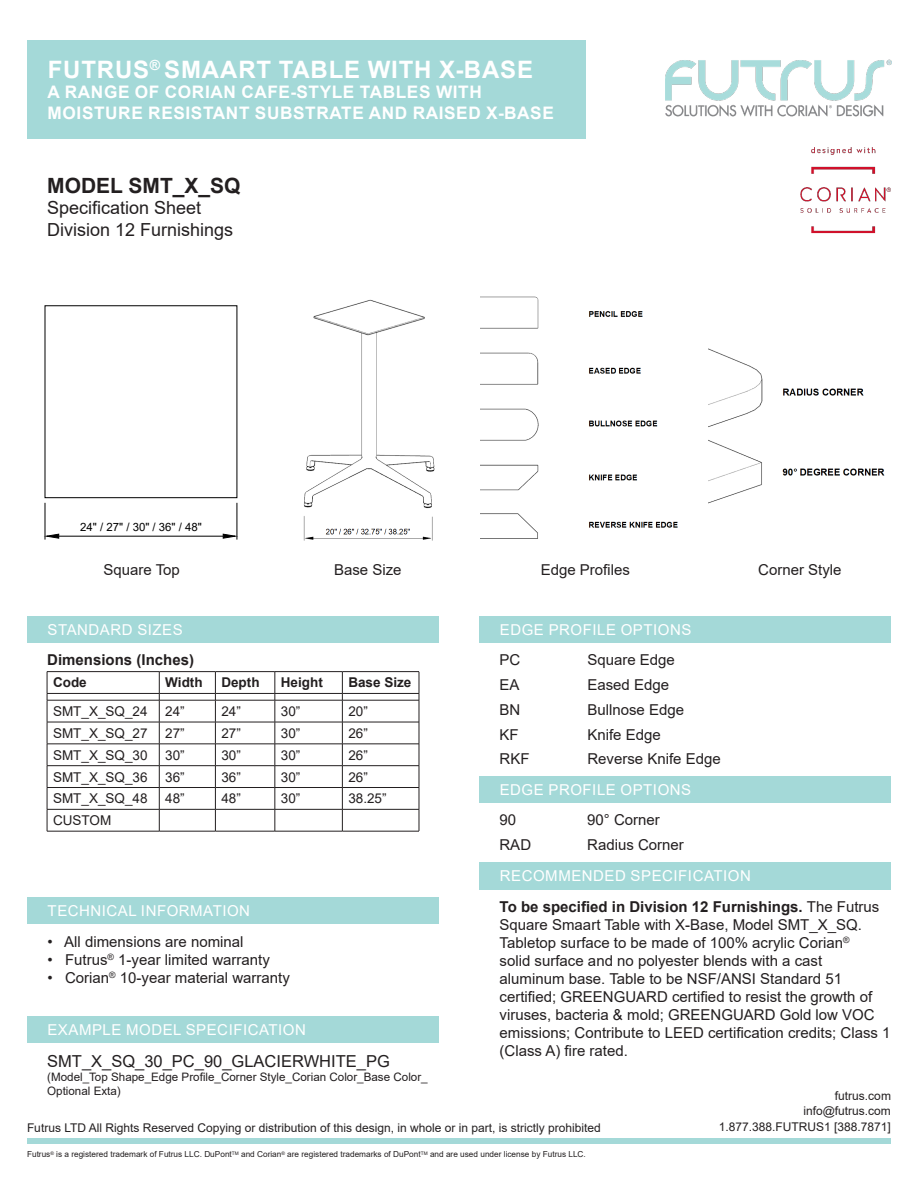
<style>
.page{position:relative;width:918px;height:1188px;background:#fff}
.page>*{position:absolute;margin:0;border:0;box-sizing:border-box;transform-origin:0 0}
.t1{font:700 24px "Arial";letter-spacing:.035em;color:#fff}
.t2{font:700 21px "Arial";color:#231f20}
.t3{font:18px "Arial";color:#231f20}
.t4{font:700 17.25px/20.7px "Arial";letter-spacing:.035em;color:#fff}
.t5{font:16.5px "Arial";color:#231f20}
.t6{font:15px/18px "Arial";color:#231f20}
.t7{font:15px "Arial";letter-spacing:.035em;color:#fff}
.t8{font:700 15px "Arial";color:#231f20}
.t9{font:13.5px "Arial";color:#231f20}
.t10{font:700 13.5px "Arial";color:#231f20}
.t11{font:12px/15.8px "Arial";color:#231f20;text-align:right}
.t12{font:11.7px/14px "Arial";color:#231f20}
.t13{font:11.4px "Arial";color:#000}
.t14{font:8.25px "Arial";color:#231f20}
.s1{font-weight:700}
</style>
<div class="page">
<div style="left:27px;top:40px;width:558px;height:99px;background:#a4d9d8"></div>
<div style="left:27px;top:1138px;width:864px;height:6px;background:#a4d9d8"></div>
<img style="left:666px;top:60px;width:225px;height:57px">
<img style="left:800px;top:147px;width:91px;height:87px">
<div style="left:27px;top:1016px;width:412px;height:27px;background:#a4d9d8"></div>
<hr style="left:45px;top:503px;width:1px;height:33px;background:#000">
<hr style="left:237px;top:503px;width:1px;height:33px;background:#000">
<hr style="left:59px;top:536px;width:164px;height:1px;background:#000">
<svg style="left:45px;top:534px;width:14px;height:6px"></svg>
<svg style="left:223px;top:534px;width:15px;height:6px"></svg>
<div style="left:27px;top:616px;width:412px;height:27px;background:#a4d9d8"></div>
<svg style="left:275px;top:672px;width:1px;height:159px"></svg>
<svg style="left:342px;top:672px;width:1px;height:159px"></svg>
<svg style="left:419px;top:672px;width:1px;height:159px"></svg>
<svg style="left:215px;top:672px;width:1px;height:159px"></svg>
<svg style="left:159px;top:672px;width:1px;height:159px"></svg>
<hr style="left:47px;top:671px;width:112px;height:1px;background:#231f20">
<hr style="left:159px;top:671px;width:56px;height:1px;background:#231f20">
<hr style="left:215px;top:671px;width:60px;height:1px;background:#231f20">
<hr style="left:275px;top:671px;width:67px;height:1px;background:#231f20">
<hr style="left:342px;top:671px;width:77px;height:1px;background:#231f20">
<hr style="left:47px;top:693px;width:112px;height:1px;background:#231f20">
<hr style="left:159px;top:693px;width:56px;height:1px;background:#231f20">
<hr style="left:215px;top:693px;width:60px;height:1px;background:#231f20">
<hr style="left:275px;top:693px;width:67px;height:1px;background:#231f20">
<hr style="left:342px;top:693px;width:77px;height:1px;background:#231f20">
<hr style="left:47px;top:700px;width:112px;height:1px;background:#231f20">
<hr style="left:159px;top:700px;width:56px;height:1px;background:#231f20">
<hr style="left:215px;top:700px;width:60px;height:1px;background:#231f20">
<hr style="left:275px;top:700px;width:67px;height:1px;background:#231f20">
<hr style="left:342px;top:700px;width:77px;height:1px;background:#231f20">
<hr style="left:47px;top:722px;width:112px;height:1px;background:#231f20">
<hr style="left:159px;top:722px;width:56px;height:1px;background:#231f20">
<hr style="left:215px;top:722px;width:60px;height:1px;background:#231f20">
<hr style="left:275px;top:722px;width:67px;height:1px;background:#231f20">
<hr style="left:342px;top:722px;width:77px;height:1px;background:#231f20">
<hr style="left:47px;top:744px;width:112px;height:1px;background:#231f20">
<hr style="left:159px;top:744px;width:56px;height:1px;background:#231f20">
<hr style="left:215px;top:744px;width:60px;height:1px;background:#231f20">
<hr style="left:275px;top:744px;width:67px;height:1px;background:#231f20">
<hr style="left:342px;top:744px;width:77px;height:1px;background:#231f20">
<hr style="left:47px;top:765px;width:112px;height:1px;background:#231f20">
<hr style="left:159px;top:765px;width:56px;height:1px;background:#231f20">
<hr style="left:215px;top:765px;width:60px;height:1px;background:#231f20">
<hr style="left:275px;top:765px;width:67px;height:1px;background:#231f20">
<hr style="left:342px;top:765px;width:77px;height:1px;background:#231f20">
<hr style="left:47px;top:787px;width:112px;height:1px;background:#231f20">
<hr style="left:159px;top:787px;width:56px;height:1px;background:#231f20">
<hr style="left:215px;top:787px;width:60px;height:1px;background:#231f20">
<hr style="left:275px;top:787px;width:67px;height:1px;background:#231f20">
<hr style="left:342px;top:787px;width:77px;height:1px;background:#231f20">
<hr style="left:47px;top:809px;width:112px;height:1px;background:#231f20">
<svg style="left:47px;top:672px;width:1px;height:159px"></svg>
<hr style="left:159px;top:809px;width:56px;height:1px;background:#231f20">
<hr style="left:215px;top:809px;width:60px;height:1px;background:#231f20">
<hr style="left:275px;top:809px;width:67px;height:1px;background:#231f20">
<hr style="left:342px;top:809px;width:77px;height:1px;background:#231f20">
<hr style="left:47px;top:831px;width:112px;height:1px;background:#231f20">
<hr style="left:159px;top:831px;width:56px;height:1px;background:#231f20">
<hr style="left:215px;top:831px;width:60px;height:1px;background:#231f20">
<hr style="left:275px;top:831px;width:67px;height:1px;background:#231f20">
<hr style="left:342px;top:831px;width:77px;height:1px;background:#231f20">
<div style="left:27px;top:897px;width:412px;height:27px;background:#a4d9d8"></div>
<img style="left:303px;top:299px;width:132px;height:242px">
<img style="left:481px;top:296px;width:197px;height:243px">
<div style="left:479px;top:862px;width:412px;height:27px;background:#a4d9d8"></div>
<div style="left:479px;top:616px;width:412px;height:27px;background:#a4d9d8"></div>
<div style="left:479px;top:776px;width:412px;height:27px;background:#a4d9d8"></div>
<img style="left:709px;top:348px;width:176px;height:155px">
<h1 class="t1" style="left:48px;top:52px;width:487px">FUTRUS<sup>®</sup> SMAART TABLE WITH X-BASE</h1>
<p class="t4" style="left:48px;top:82px;width:508px">A RANGE OF CORIAN CAFE-STYLE TABLES WITH<br>MOISTURE RESISTANT SUBSTRATE AND RAISED X-BASE</p>
<p class="t2" style="left:47px;top:170px;width:195px">MODEL SMT_X_SQ</p>
<p class="t3" style="left:47px;top:196px;width:156px">Specification Sheet</p>
<p class="t3" style="left:47px;top:217px;width:188px">Division 12 Furnishings</p>
<p class="t13" style="left:80px;top:519px;width:123px">24" / 27" / 30" / 36" / 48"</p>
<p class="t6" style="left:104px;top:561px;width:78px">Square Top</p>
<p class="t6" style="left:334px;top:561px;width:69px">Base Size</p>
<p class="t6" style="left:541px;top:561px;width:91px">Edge Profiles</p>
<p class="t6" style="left:758px;top:561px;width:85px">Corner Style</p>
<p class="t7" style="left:48px;top:619px;width:137px">STANDARD SIZES</p>
<p class="t8" style="left:47px;top:650px;width:148px">Dimensions (Inches)</p>
<p class="t10" style="left:53px;top:673px;width:35px">Code</p>
<p class="t10" style="left:165px;top:673px;width:39px">Width</p>
<p class="t10" style="left:221px;top:673px;width:40px">Depth</p>
<p class="t10" style="left:281px;top:673px;width:43px">Height</p>
<p class="t10" style="left:348px;top:673px;width:65px">Base Size</p>
<p class="t9" style="left:53px;top:702px;width:96px">SMT_X_SQ_24</p>
<p class="t9" style="left:165px;top:702px;width:21px">24”</p>
<p class="t9" style="left:221px;top:702px;width:21px">24”</p>
<p class="t9" style="left:281px;top:702px;width:21px">30”</p>
<p class="t9" style="left:348px;top:702px;width:21px">20”</p>
<p class="t9" style="left:53px;top:724px;width:96px">SMT_X_SQ_27</p>
<p class="t9" style="left:165px;top:724px;width:21px">27”</p>
<p class="t9" style="left:221px;top:724px;width:21px">27”</p>
<p class="t9" style="left:281px;top:724px;width:21px">30”</p>
<p class="t9" style="left:348px;top:724px;width:21px">26”</p>
<p class="t9" style="left:53px;top:746px;width:96px">SMT_X_SQ_30</p>
<p class="t9" style="left:165px;top:746px;width:21px">30”</p>
<p class="t9" style="left:221px;top:746px;width:21px">30”</p>
<p class="t9" style="left:281px;top:746px;width:21px">30”</p>
<p class="t9" style="left:348px;top:746px;width:21px">26”</p>
<p class="t9" style="left:53px;top:767px;width:96px">SMT_X_SQ_36</p>
<p class="t9" style="left:165px;top:767px;width:21px">36”</p>
<p class="t9" style="left:221px;top:767px;width:21px">36”</p>
<p class="t9" style="left:281px;top:767px;width:21px">30”</p>
<p class="t9" style="left:348px;top:767px;width:21px">26”</p>
<p class="t9" style="left:53px;top:789px;width:96px">SMT_X_SQ_48</p>
<p class="t9" style="left:165px;top:789px;width:21px">48”</p>
<p class="t9" style="left:221px;top:789px;width:21px">48”</p>
<p class="t9" style="left:281px;top:789px;width:21px">30”</p>
<p class="t9" style="left:348px;top:789px;width:40px">38.25”</p>
<p class="t9" style="left:53px;top:811px;width:60px">CUSTOM</p>
<p class="t7" style="left:500px;top:619px;width:193px">EDGE PROFILE OPTIONS</p>
<p class="t6" style="left:500px;top:651px;width:22px">PC</p>
<p class="t6" style="left:587px;top:651px;width:89px">Square Edge</p>
<p class="t6" style="left:500px;top:676px;width:22px">EA</p>
<p class="t6" style="left:587px;top:676px;width:83px">Eased Edge</p>
<p class="t6" style="left:500px;top:701px;width:22px">BN</p>
<p class="t6" style="left:587px;top:701px;width:98px">Bullnose Edge</p>
<p class="t6" style="left:500px;top:725px;width:21px">KF</p>
<p class="t6" style="left:587px;top:725px;width:75px">Knife Edge</p>
<p class="t6" style="left:500px;top:750px;width:31px">RKF</p>
<p class="t6" style="left:587px;top:750px;width:135px">Reverse Knife Edge</p>
<p class="t7" style="left:500px;top:779px;width:193px">EDGE PROFILE OPTIONS</p>
<p class="t6" style="left:500px;top:811px;width:18px">90</p>
<p class="t6" style="left:587px;top:811px;width:74px">90° Corner</p>
<p class="t6" style="left:500px;top:836px;width:33px">RAD</p>
<p class="t6" style="left:587px;top:836px;width:98px">Radius Corner</p>
<p class="t7" style="left:500px;top:865px;width:252px">RECOMMENDED SPECIFICATION</p>
<p class="t6" style="left:500px;top:898px;width:392px"><span class="s1">To be specified in Division 12 Furnishings.</span> The Futrus Square Smaart Table with X-Base, Model SMT_X_SQ.<br>Tabletop surface to be made of 100% acrylic Corian<sup>®<br></sup>solid surface and no polyester blends with a cast aluminum base. Table to be NSF/ANSI Standard 51 certified; GREENGUARD certified to resist the growth of viruses, bacteria &amp; mold; GREENGUARD Gold low VOC emissions; Contribute to LEED certification credits; Class 1 (Class A) fire rated.</p>
<p class="t7" style="left:48px;top:900px;width:204px">TECHNICAL INFORMATION</p>
<p class="t6" style="left:47px;top:932px;width:198px">• All dimensions are nominal</p>
<p class="t6" style="left:47px;top:950px;width:224px">• Futrus<sup>®</sup> 1-year limited warranty</p>
<p class="t6" style="left:47px;top:968px;width:244px">• Corian<sup>®</sup> 10-year material warranty</p>
<p class="t7" style="left:47px;top:1019px;width:260px">EXAMPLE MODEL SPECIFICATION</p>
<p class="t5" style="left:47px;top:1050px;width:344px">SMT_X_SQ_30_PC_90_GLACIERWHITE_PG</p>
<p class="t12" style="left:47px;top:1070px;width:382px">(Model_Top Shape_Edge Profile_Corner Style_Corian Color_Base Color_<br>Optional Exta)</p>
<p class="t11" style="left:719px;top:1087px;width:174px">futrus.com<br>info@futrus.com<br>1.877.388.FUTRUS1 [388.7871]</p>
<p class="t11" style="left:27px;top:1120px;width:575px">Futrus LTD All Rights Reserved Copying or distribution of this design, in whole or in part, is strictly prohibited</p>
<p class="t14" style="left:27px;top:1149px;width:560px">Futrus<sup>®</sup> is a registered trademark of Futrus LLC. DuPont<sup>TM</sup> and Corian<sup>®</sup> are registered trademarks of DuPont<sup>TM</sup> and are used under license by Futrus LLC.</p>
</div>
